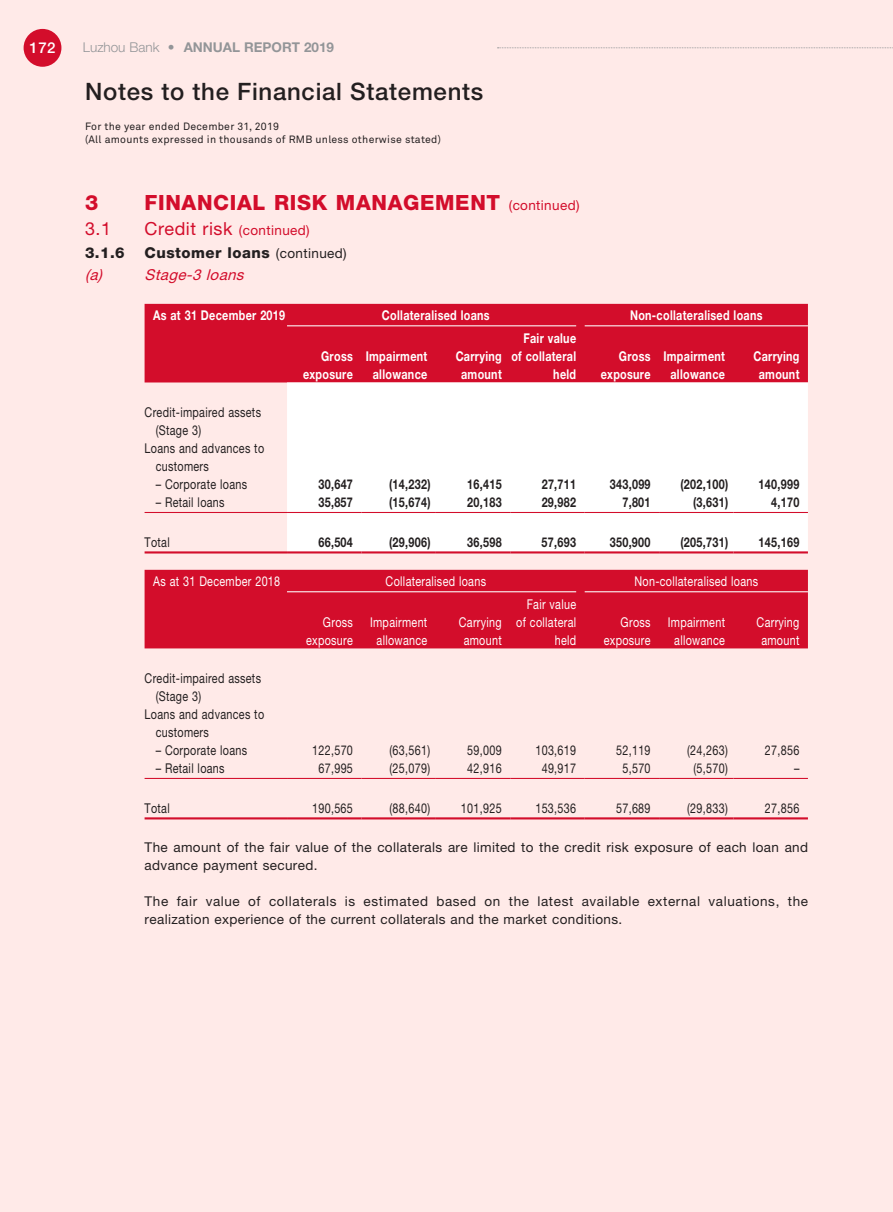
<style>
.page{position:relative;width:893px;height:1212px;background:#ffeae8}
.page>*{position:absolute;margin:0;border:0;box-sizing:border-box;transform-origin:0 0}
.t1{font:500 24px "Helvetica Neue LT Std";letter-spacing:.03em;color:#231f20}
.t2{font:800 21px "Helvetica Neue LT Std";letter-spacing:.03em;color:#d30d2b}
.t3{font:18px "Helvetica Neue LT Std";color:#d30d2b}
.t4{font:800 15px "Helvetica Neue LT Std";letter-spacing:.03em;color:#231f20}
.t5{font:italic 15px "Helvetica Neue LT Std";color:#d30d2b}
.t6{font:500 15px "Helvetica Neue LT Std";color:#fff}
.t7{font:13.5px "Helvetica Neue LT Std";letter-spacing:.03em;color:#231f20;scale:.8 1}
.t8{font:13.5px/18px "Helvetica Neue LT Std";letter-spacing:.03em;color:#231f20}
.t9{font:700 13.5px/18px "Helvetica Neue LT Std";letter-spacing:.03em;color:#fff;text-align:center;scale:.8 1}
.t10{font:13.5px/18px "Helvetica Neue LT Std";letter-spacing:.03em;color:#fff;text-align:center;scale:.8 1}
.t11{font:700 13.5px "Helvetica Neue LT Std";letter-spacing:.03em;color:#231f20;scale:.8 1}
.t12{font:700 13.5px "Helvetica Neue LT Std";color:#939598}
.t13{font:13.5px "Helvetica Neue LT Std";letter-spacing:.03em;color:#d30d2b}
.t14{font:10.5px/13.5px "Akkurat Pro";letter-spacing:.025em;color:#231f20}
.s1{font-weight:300}
.s2{font-weight:400;font-size:13.5px}
.s3{font-size:18px}
</style>
<div class="page">
<div style="left:24px;top:29px;width:37px;height:38px;background:#d30d2b;border-radius:50%"></div>
<svg style="left:497px;top:47px;width:396px;height:1px"></svg>
<div style="left:145px;top:304px;width:663px;height:78px;background:#d30d2b"></div>
<div style="left:287px;top:382px;width:521px;height:169px;background:#fff"></div>
<hr style="left:287px;top:325px;width:289px;height:1px;background:#fff">
<hr style="left:585px;top:325px;width:223px;height:1px;background:#fff">
<hr style="left:145px;top:512px;width:142px;height:1px;background:#d30d2b">
<hr style="left:287px;top:512px;width:74px;height:1px;background:#d30d2b">
<hr style="left:361px;top:512px;width:75px;height:1px;background:#d30d2b">
<hr style="left:436px;top:512px;width:74px;height:1px;background:#d30d2b">
<hr style="left:510px;top:512px;width:75px;height:1px;background:#d30d2b">
<hr style="left:585px;top:512px;width:74px;height:1px;background:#d30d2b">
<hr style="left:659px;top:512px;width:74px;height:1px;background:#d30d2b">
<hr style="left:733px;top:512px;width:75px;height:1px;background:#d30d2b">
<hr style="left:145px;top:551px;width:142px;height:2px;background:#d30d2b">
<hr style="left:287px;top:551px;width:74px;height:2px;background:#d30d2b">
<hr style="left:361px;top:551px;width:75px;height:2px;background:#d30d2b">
<hr style="left:436px;top:551px;width:74px;height:2px;background:#d30d2b">
<hr style="left:510px;top:551px;width:75px;height:2px;background:#d30d2b">
<hr style="left:585px;top:551px;width:74px;height:2px;background:#d30d2b">
<hr style="left:659px;top:551px;width:74px;height:2px;background:#d30d2b">
<hr style="left:733px;top:551px;width:75px;height:2px;background:#d30d2b">
<div style="left:145px;top:570px;width:663px;height:78px;background:#d30d2b"></div>
<hr style="left:287px;top:591px;width:289px;height:1px;background:#fff">
<hr style="left:585px;top:591px;width:223px;height:1px;background:#fff">
<hr style="left:145px;top:778px;width:142px;height:1px;background:#d30d2b">
<hr style="left:287px;top:778px;width:74px;height:1px;background:#d30d2b">
<hr style="left:361px;top:778px;width:75px;height:1px;background:#d30d2b">
<hr style="left:436px;top:778px;width:74px;height:1px;background:#d30d2b">
<hr style="left:510px;top:778px;width:75px;height:1px;background:#d30d2b">
<hr style="left:585px;top:778px;width:74px;height:1px;background:#d30d2b">
<hr style="left:659px;top:778px;width:74px;height:1px;background:#d30d2b">
<hr style="left:733px;top:778px;width:75px;height:1px;background:#d30d2b">
<hr style="left:145px;top:817px;width:142px;height:2px;background:#d30d2b">
<hr style="left:287px;top:817px;width:74px;height:2px;background:#d30d2b">
<hr style="left:361px;top:817px;width:75px;height:2px;background:#d30d2b">
<hr style="left:436px;top:817px;width:74px;height:2px;background:#d30d2b">
<hr style="left:510px;top:817px;width:75px;height:2px;background:#d30d2b">
<hr style="left:585px;top:817px;width:74px;height:2px;background:#d30d2b">
<hr style="left:659px;top:817px;width:74px;height:2px;background:#d30d2b">
<hr style="left:733px;top:817px;width:75px;height:2px;background:#d30d2b">
<p class="t6" style="left:30px;top:39px;width:27px">172</p>
<p class="t12" style="left:83px;top:38px;width:253px"><span class="s1">Luzhou Bank</span> • Annual Report 2019</p>
<h1 class="t1" style="left:85px;top:77px;width:400px">Notes to the Financial Statements</h1>
<p class="t14" style="left:85px;top:119px;width:357px">For the year ended December 31, 2019<br>(All amounts expressed in thousands of RMB unless otherwise stated)</p>
<h2 class="t2" style="left:85px;top:190px;width:15px">3</h2>
<h2 class="t2" style="left:145px;top:190px;width:436px">FINANCIAL RISK MANAGEMENT <span class="s2">(continued)</span></h2>
<h3 class="t3" style="left:85px;top:218px;width:28px">3.1</h3>
<p class="t13" style="left:145px;top:222px;width:167px"><span class="s3">Credit risk</span> (continued)</p>
<p class="t4" style="left:85px;top:243px;width:41px">3.1.6</p>
<p class="t4" style="left:145px;top:243px;width:204px">Customer loans <span class="s2">(continued)</span></p>
<p class="t5" style="left:85px;top:266px;width:19px">(a)</p>
<p class="t5" style="left:145px;top:266px;width:105px">Stage-3 loans</p>
<p class="t9" style="left:153px;top:306px;width:167px">As at 31 December 2019</p>
<p class="t9" style="left:382px;top:306px;width:136px">Collateralised loans</p>
<p class="t9" style="left:630px;top:306px;width:167px">Non-collateralised loans</p>
<p class="t9" style="left:303px;top:346px;width:64px;text-align:right">Gross exposure</p>
<p class="t9" style="left:366px;top:346px;width:79px">Impairment allowance</p>
<p class="t9" style="left:456px;top:346px;width:59px">Carrying amount</p>
<p class="t9" style="left:511px;top:328px;width:83px;text-align:right">Fair value of collateral held</p>
<p class="t9" style="left:601px;top:346px;width:64px;text-align:right">Gross exposure</p>
<p class="t9" style="left:663px;top:346px;width:79px">Impairment allowance</p>
<p class="t9" style="left:753px;top:346px;width:59px">Carrying amount</p>
<p class="t7" style="left:145px;top:404px;width:147px">Credit-impaired assets</p>
<p class="t7" style="left:156px;top:422px;width:58px">(Stage 3)</p>
<p class="t7" style="left:145px;top:440px;width:151px">Loans and advances to</p>
<p class="t7" style="left:156px;top:458px;width:68px">customers</p>
<p class="t7" style="left:156px;top:476px;width:116px">– Corporate loans</p>
<p class="t11" style="left:318px;top:476px;width:45px">30,647</p>
<p class="t11" style="left:389px;top:476px;width:53px">(14,232)</p>
<p class="t11" style="left:467px;top:476px;width:45px">16,415</p>
<p class="t11" style="left:542px;top:476px;width:45px">27,711</p>
<p class="t11" style="left:610px;top:476px;width:53px">343,099</p>
<p class="t11" style="left:680px;top:476px;width:61px">(202,100)</p>
<p class="t11" style="left:759px;top:476px;width:53px">140,999</p>
<p class="t7" style="left:156px;top:494px;width:88px">– Retail loans</p>
<p class="t11" style="left:318px;top:494px;width:45px">35,857</p>
<p class="t11" style="left:389px;top:494px;width:53px">(15,674)</p>
<p class="t11" style="left:467px;top:494px;width:45px">20,183</p>
<p class="t11" style="left:542px;top:494px;width:45px">29,982</p>
<p class="t11" style="left:622px;top:494px;width:37px">7,801</p>
<p class="t11" style="left:693px;top:494px;width:46px">(3,631)</p>
<p class="t11" style="left:771px;top:494px;width:37px">4,170</p>
<p class="t7" style="left:145px;top:534px;width:33px">Total</p>
<p class="t11" style="left:318px;top:534px;width:45px">66,504</p>
<p class="t11" style="left:389px;top:534px;width:53px">(29,906)</p>
<p class="t11" style="left:467px;top:534px;width:45px">36,598</p>
<p class="t11" style="left:542px;top:534px;width:45px">57,693</p>
<p class="t11" style="left:610px;top:534px;width:53px">350,900</p>
<p class="t11" style="left:680px;top:534px;width:61px">(205,731)</p>
<p class="t11" style="left:759px;top:534px;width:53px">145,169</p>
<p class="t10" style="left:153px;top:572px;width:161px">As at 31 December 2018</p>
<p class="t10" style="left:386px;top:572px;width:127px">Collateralised loans</p>
<p class="t10" style="left:634px;top:572px;width:156px">Non-collateralised loans</p>
<p class="t10" style="left:306px;top:613px;width:60px;text-align:right">Gross exposure</p>
<p class="t10" style="left:370px;top:613px;width:73px">Impairment allowance</p>
<p class="t10" style="left:459px;top:613px;width:55px">Carrying amount</p>
<p class="t10" style="left:516px;top:595px;width:76px;text-align:right">Fair value of collateral held</p>
<p class="t10" style="left:604px;top:613px;width:60px;text-align:right">Gross exposure</p>
<p class="t10" style="left:668px;top:613px;width:73px">Impairment allowance</p>
<p class="t10" style="left:757px;top:613px;width:55px">Carrying amount</p>
<p class="t7" style="left:145px;top:670px;width:147px">Credit-impaired assets</p>
<p class="t7" style="left:156px;top:688px;width:58px">(Stage 3)</p>
<p class="t7" style="left:145px;top:706px;width:151px">Loans and advances to</p>
<p class="t7" style="left:156px;top:724px;width:68px">customers</p>
<p class="t7" style="left:156px;top:742px;width:116px">– Corporate loans</p>
<p class="t7" style="left:312px;top:742px;width:53px">122,570</p>
<p class="t7" style="left:389px;top:742px;width:52px">(63,561)</p>
<p class="t7" style="left:467px;top:742px;width:45px">59,009</p>
<p class="t7" style="left:535px;top:742px;width:53px">103,619</p>
<p class="t7" style="left:616px;top:742px;width:45px">52,119</p>
<p class="t7" style="left:687px;top:742px;width:52px">(24,263)</p>
<p class="t7" style="left:765px;top:742px;width:45px">27,856</p>
<p class="t7" style="left:156px;top:760px;width:88px">– Retail loans</p>
<p class="t7" style="left:318px;top:760px;width:45px">67,995</p>
<p class="t7" style="left:389px;top:760px;width:52px">(25,079)</p>
<p class="t7" style="left:467px;top:760px;width:45px">42,916</p>
<p class="t7" style="left:542px;top:760px;width:45px">49,917</p>
<p class="t7" style="left:622px;top:760px;width:37px">5,570</p>
<p class="t7" style="left:693px;top:760px;width:45px">(5,570)</p>
<p class="t7" style="left:794px;top:760px;width:8px">–</p>
<p class="t7" style="left:145px;top:800px;width:33px">Total</p>
<p class="t7" style="left:312px;top:800px;width:53px">190,565</p>
<p class="t7" style="left:389px;top:800px;width:52px">(88,640)</p>
<p class="t7" style="left:461px;top:800px;width:53px">101,925</p>
<p class="t7" style="left:535px;top:800px;width:53px">153,536</p>
<p class="t7" style="left:616px;top:800px;width:45px">57,689</p>
<p class="t7" style="left:687px;top:800px;width:52px">(29,833)</p>
<p class="t7" style="left:765px;top:800px;width:45px">27,856</p>
<p class="t8" style="left:145px;top:838px;width:665px">The amount of the fair value of the collaterals are limited to the credit risk exposure of each loan and advance payment secured.</p>
<p class="t8" style="left:145px;top:892px;width:665px">The fair value of collaterals is estimated based on the latest available external valuations, the realization experience of the current collaterals and the market conditions.</p>
</div>
